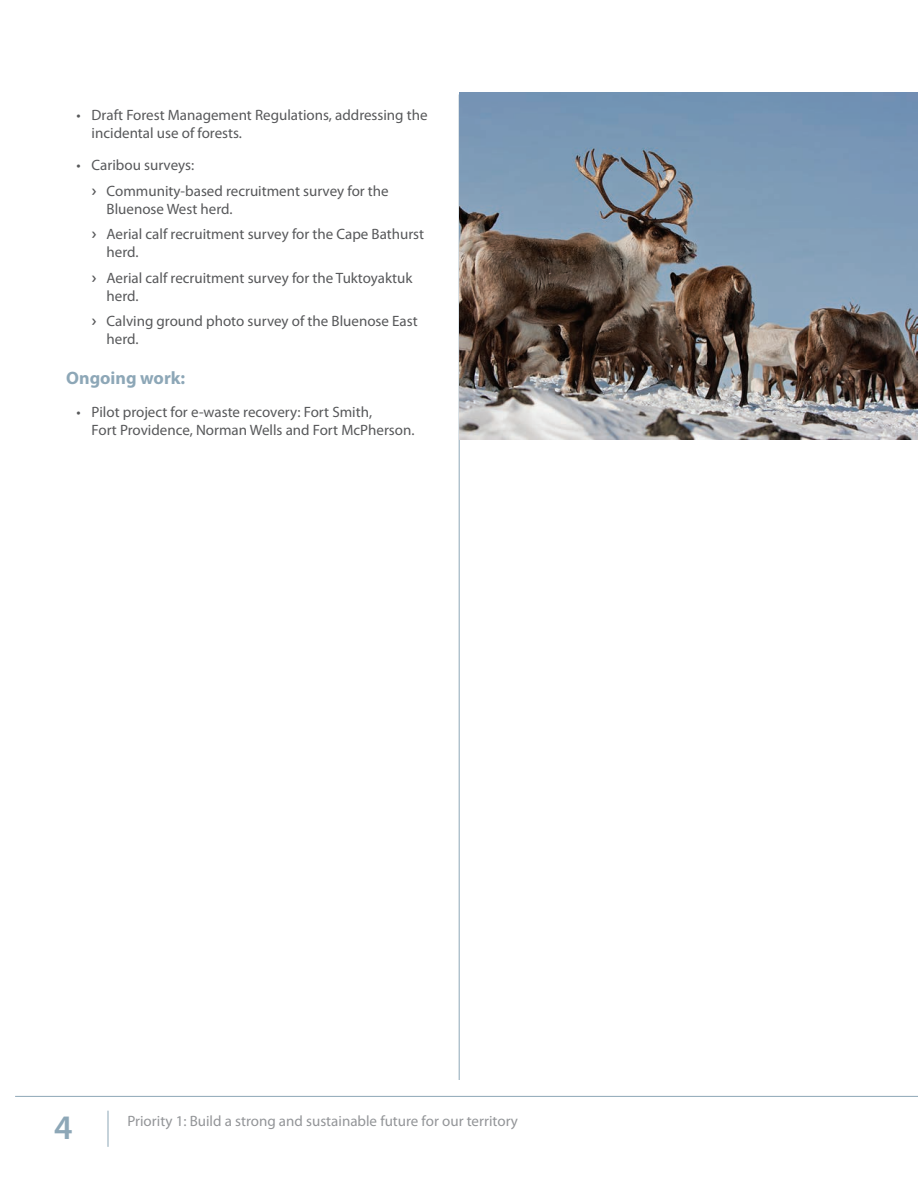
<style>
.page{position:relative;width:918px;height:1188px;background:#fff}
.page>*{position:absolute;margin:0;border:0;box-sizing:border-box;transform-origin:0 0}
.t1{font:600 34.5px "Myriad Pro";color:#8da7b7}
.t2{font:700 18px "Myriad Pro";color:#8da7b7}
.t3{font:15px/18px "Myriad Pro";color:#57585a}
.Body{font:15px "Myriad Pro";color:#939598}
.s1{font-family:"Cabin"}
</style>
<div class="page">
<hr style="left:15px;top:1096px;width:903px;height:1px;background:#8da7b7">
<hr style="left:108px;top:1111px;width:1px;height:36px;background:#8da7b7">
<hr style="left:459px;top:94px;width:1px;height:986px;background:#8da7b7">
<img style="left:459px;top:92px;width:459px;height:348px">
<p class="t3" style="left:92px;top:106px;width:338px;text-indent:-15px">• Draft Forest Management Regulations, addressing the incidental use of forests.</p>
<p class="t3" style="left:77px;top:156px;width:119px">• Caribou surveys:</p>
<p class="t3" style="left:107px;top:181px;width:284px;text-indent:-15px"><span class="s1">›</span> Community-based recruitment survey for the<br>Bluenose West herd.</p>
<p class="t3" style="left:107px;top:225px;width:319px;text-indent:-15px"><span class="s1">›</span> Aerial calf recruitment survey for the Cape Bathurst herd.</p>
<p class="t3" style="left:107px;top:269px;width:307px;text-indent:-15px"><span class="s1">›</span> Aerial calf recruitment survey for the Tuktoyaktuk herd.</p>
<p class="t3" style="left:107px;top:312px;width:313px;text-indent:-15px"><span class="s1">›</span> Calving ground photo survey of the Bluenose East herd.</p>
<h3 class="t2" style="left:66px;top:366px;width:121px">Ongoing work:</h3>
<p class="t3" style="left:92px;top:403px;width:324px;text-indent:-15px">• Pilot project for e-waste recovery: Fort Smith,<br>Fort Providence, Norman Wells and Fort McPherson.</p>
<h1 class="t1" style="left:54px;top:1105px;width:20px">4</h1>
<p class="Body" style="left:127px;top:1112px;width:392px">Priority 1: Build a strong and sustainable future for our territory</p>
</div>
